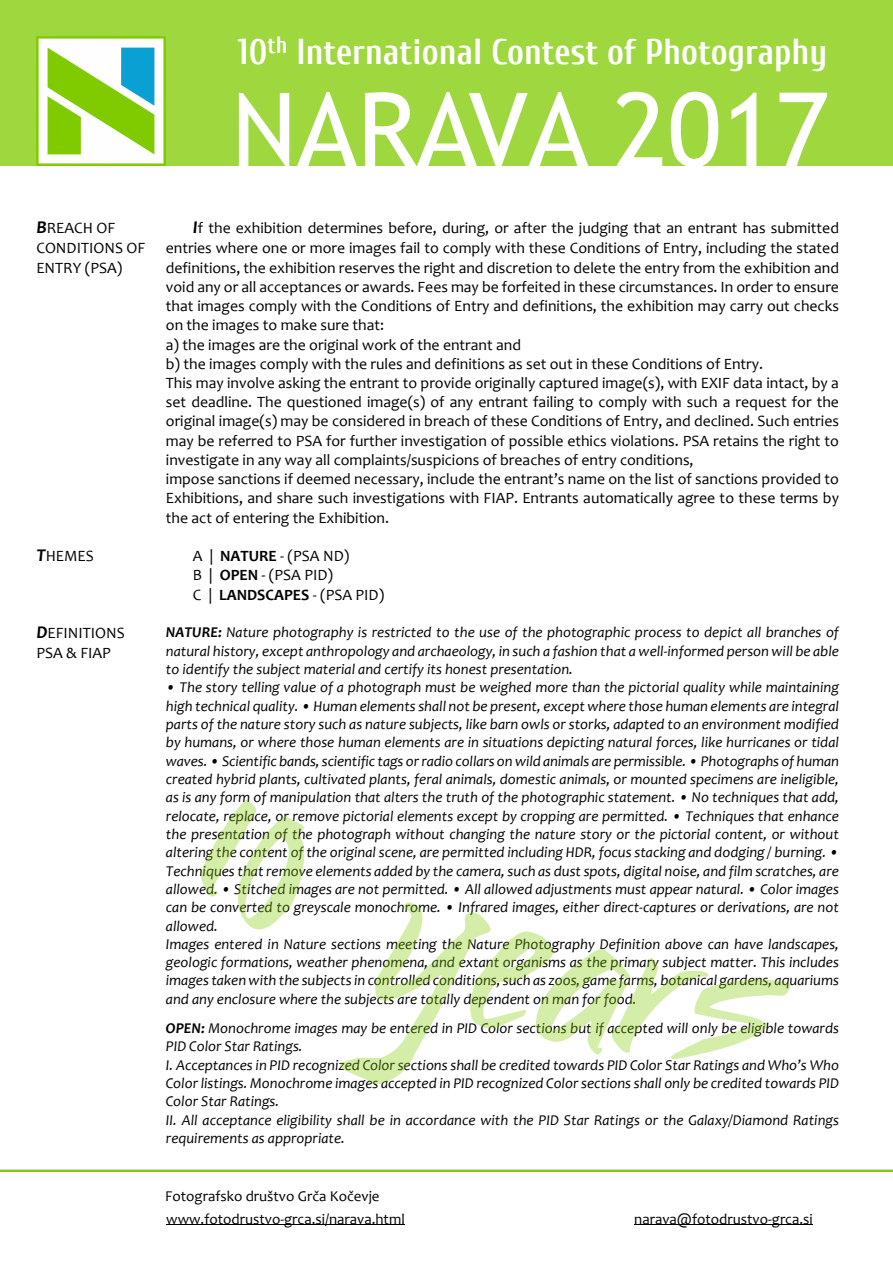
<style>
.page{position:relative;width:893px;height:1263px;background:#fff}
.page>*{position:absolute;margin:0;border:0;box-sizing:border-box;transform-origin:0 0}
.t1{font:102.45px "Trebuchet MS";color:#fff}
.t2{font:700 36px "Cuprum";color:#fff}
.t3{font:15.75px/19.4px "Candara";color:#000}
.t4{font:italic 15px/18.3px "Candara";color:#000}
.t5{font:15px "Candara";color:#000}
.s1{font-weight:700;font-style:italic;font-size:18px}
.s2{font-weight:700}
</style>
<div class="page">
<div style="left:0;top:0;width:893px;height:165px;background:#9ed83e"></div>
<img style="left:36px;top:36px;width:129px;height:129px">
<hr style="left:0;top:1170px;width:893px;height:1px;background:#80cc00">
<hr style="left:166px;top:1225px;width:114px;height:1px;background:#000">
<hr style="left:280px;top:1225px;width:125px;height:1px;background:#000">
<hr style="left:634px;top:1225px;width:134px;height:1px;background:#000">
<hr style="left:768px;top:1225px;width:45px;height:1px;background:#000">
<svg style="left:201px;top:800px;width:103px;height:129px"></svg>
<svg style="left:340px;top:902px;width:451px;height:182px"></svg>
<p class="t2" style="left:238px;top:32px;width:591px">10<sup>th</sup> International Contest of Photography</p>
<p class="t1" style="left:231px;top:91px;width:599px">NARAVA 2017</p>
<p class="t3" style="left:36px;top:220px;width:110px"><span class="s1">B</span>REACH OF<br>CONDITIONS OF<br>ENTRY (PSA)</p>
<p class="t3" style="left:36px;top:548px;width:59px"><span class="s1">T</span>HEMES</p>
<p class="t3" style="left:36px;top:625px;width:90px;line-height:19.8px"><span class="s1">D</span>EFINITIONS<br>PSA &amp; FIAP</p>
<p class="t3" style="left:166px;top:220px;width:675px;text-indent:27px"><span class="s1">I</span>f the exhibition determines before, during, or after the judging that an entrant has submitted entries where one or more images fail to comply with these Conditions of Entry, including the stated definitions, the exhibition reserves the right and discretion to delete the entry from the exhibition and void any or all acceptances or awards. Fees may be forfeited in these circumstances. In order to ensure that images comply with the Conditions of Entry and definitions, the exhibition may carry out checks on the images to make sure that:<br>a) the images are the original work of the entrant and<br>b) the images comply with the rules and definitions as set out in these Conditions of Entry.<br>This may involve asking the entrant to provide originally captured image(s), with EXIF data intact, by a set deadline. The questioned image(s) of any entrant failing to comply with such a request for the original image(s) may be considered in breach of these Conditions of Entry, and declined. Such entries may be referred to PSA for further investigation of possible ethics violations. PSA retains the right to investigate in any way all complaints/suspicions of breaches of entry conditions,<br>impose sanctions if deemed necessary, include the entrant’s name on the list of sanctions provided to Exhibitions, and share such investigations with FIAP. Entrants automatically agree to these terms by the act of entering the Exhibition.</p>
<p class="t3" style="left:193px;top:548px;width:193px">A | <span class="s2">NATURE</span> - (PSA ND)<br>B | <span class="s2">OPEN</span> - (PSA PID)<br>C | <span class="s2">LANDSCAPES</span> - (PSA PID)</p>
<p class="t4" style="left:166px;top:625px;width:675px;text-align:justify"><span class="s2">NATURE:</span> Nature photography is restricted to the use of the photographic process to depict all branches of natural history, except anthropology and archaeology, in such a fashion that a well-informed person will be able to identify the subject material and certify its honest presentation.</p>
<p class="t4" style="left:166px;top:680px;width:675px">• The story telling value of a photograph must be weighed more than the pictorial quality while maintaining high technical quality. • Human elements shall not be present, except where those human elements are integral parts of the nature story such as nature subjects, like barn owls or storks, adapted to an environment modified by humans, or where those human elements are in situations depicting natural forces, like hurricanes or tidal waves. • Scientific bands, scientific tags or radio collars on wild animals are permissible. • Photographs of human created hybrid plants, cultivated plants, feral animals, domestic animals, or mounted specimens are ineligible, as is any form of manipulation that alters the truth of the photographic statement. • No techniques that add, relocate, replace, or remove pictorial elements except by cropping are permitted. • Techniques that enhance the presentation of the photograph without changing the nature story or the pictorial content, or without altering the content of the original scene, are permitted including HDR, focus stacking and dodging / burning. • Techniques that remove elements added by the camera, such as dust spots, digital noise, and film scratches, are allowed. • Stitched images are not permitted. • All allowed adjustments must appear natural. • Color images can be converted to greyscale monochrome. • Infrared images, either direct-captures or derivations, are not allowed.<br>Images entered in Nature sections meeting the Nature Photography Definition above can have landscapes, geologic formations, weather phenomena, and extant organisms as the primary subject matter. This includes images taken with the subjects in controlled conditions, such as zoos, game farms, botanical gardens, aquariums and any enclosure where the subjects are totally dependent on man for food.</p>
<p class="t4" style="left:166px;top:1020px;width:675px"><span class="s2">OPEN:</span> Monochrome images may be entered in PID Color sections but if accepted will only be eligible towards PID Color Star Ratings.<br>I. Acceptances in PID recognized Color sections shall be credited towards PID Color Star Ratings and Who’s Who Color listings. Monochrome images accepted in PID recognized Color sections shall only be credited towards PID Color Star Ratings.<br>II. All acceptance eligibility shall be in accordance with the PID Star Ratings or the Galaxy/Diamond Ratings requirements as appropriate.</p>
<p class="t5" style="left:165px;top:1190px;width:216px">Fotografsko društvo Grča Kočevje</p>
<p class="t5" style="left:166px;top:1213px;width:240px">www.fotodrustvo-grca.si/narava.html</p>
<p class="t5" style="left:634px;top:1213px;width:180px">narava@fotodrustvo-grca.si</p>
</div>
